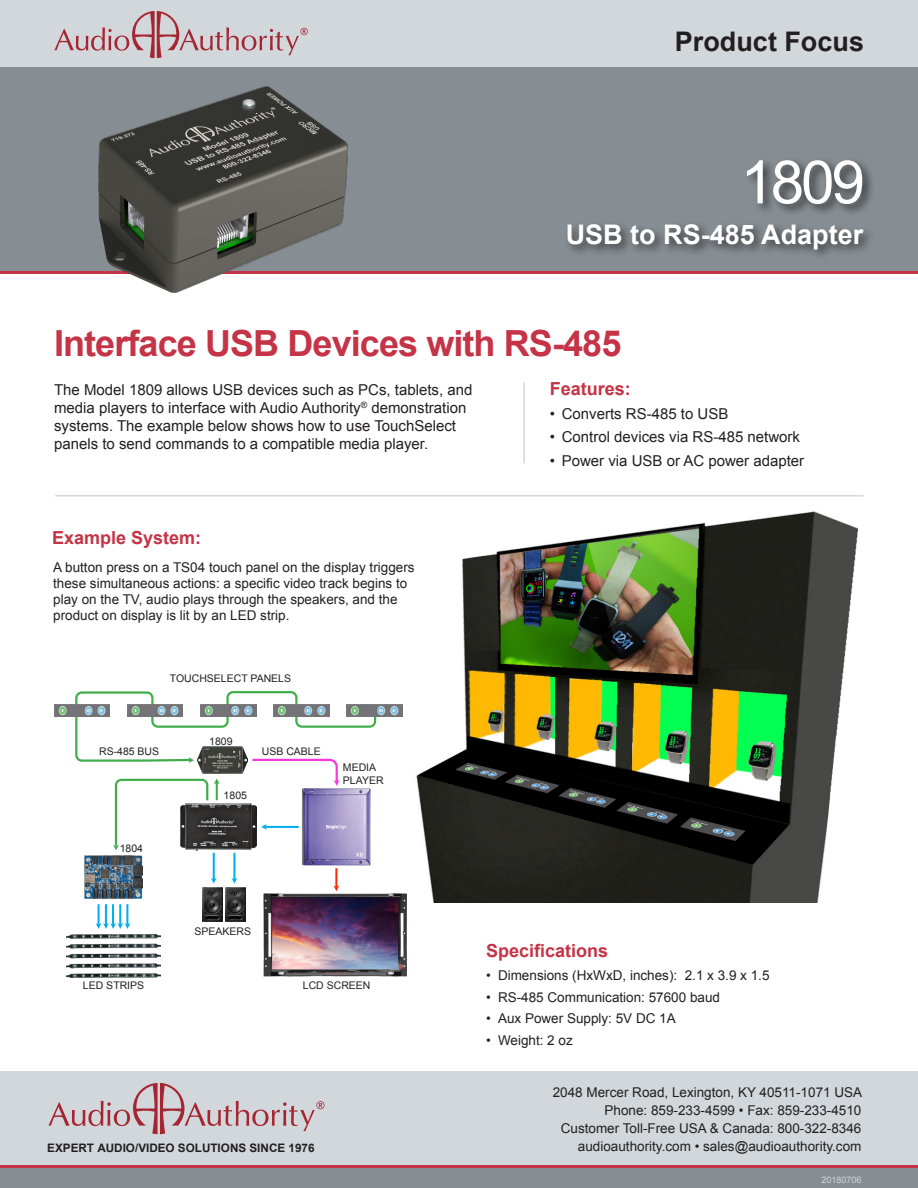
<style>
.page{position:relative;width:918px;height:1188px;background:#fff}
.page>*{position:absolute;margin:0;border:0;box-sizing:border-box;transform-origin:0 0}
.t1{font:60px "Arial";color:#fff}
.Head_1_red{font:700 36px "Arial";letter-spacing:-.025em;color:#c53346}
.t2{font:700 27px "Arial";color:#fff}
.t3{font:700 27px "Arial";color:#231f20}
.Sub_2_red{font:700 18px "Arial";color:#c53346}
.body1{font:15px/18px "Arial";color:#231f20}
.Bullet_2_details{font:15px "Arial";color:#231f20}
.body1-2{font:13.5px/16.2px "Arial";color:#231f20}
.Bullet_2{font:13.5px "Arial";color:#231f20}
.t4{font:700 11.7px "Arial";color:#231f20}
.body1-3{font:10.5px/12.6px "Arial";color:#231f20}
.t5{font:9px "Arial";color:#d1d7da}
</style>
<div class="page">
<hr style="left:0;top:271px;width:918px;height:3px;background:#c53346">
<div style="left:0;top:0;width:918px;height:69px;background:#d1d7da"></div>
<div style="left:0;top:67px;width:918px;height:204px;background:#868e93"></div>
<img style="left:98px;top:87px;width:249px;height:206px">
<hr style="left:523px;top:382px;width:2px;height:81px;background:#d1d7da">
<hr style="left:55px;top:495px;width:809px;height:2px;background:#d1d7da">
<div style="left:743px;top:157px;width:132px;height:60px;background:#231f20;opacity:.75"></div>
<div style="left:565px;top:220px;width:311px;height:41px;background:#231f20;opacity:.75"></div>
<div style="left:0;top:1072px;width:918px;height:116px;background:#d1d7da"></div>
<div style="left:0;top:1166px;width:918px;height:22px;background:#868e93"></div>
<hr style="left:0;top:1165px;width:918px;height:3px;background:#c53346">
<svg style="left:54px;top:11px;width:254px;height:47px"></svg>
<svg style="left:48px;top:1083px;width:276px;height:51px"></svg>
<img style="left:399px;top:511px;width:459px;height:391px">
<img style="left:302px;top:850px;width:69px;height:16px">
<img style="left:67px;top:935px;width:93px;height:43px">
<hr style="left:98px;top:904px;width:2px;height:20px;background:#00aeef">
<hr style="left:213px;top:853px;width:2px;height:26px;background:#00aeef">
<hr style="left:105px;top:904px;width:2px;height:20px;background:#00aeef">
<hr style="left:119px;top:904px;width:2px;height:20px;background:#00aeef">
<hr style="left:233px;top:853px;width:2px;height:26px;background:#00aeef">
<svg style="left:211px;top:878px;width:6px;height:6px"></svg>
<hr style="left:112px;top:904px;width:2px;height:20px;background:#00aeef">
<hr style="left:126px;top:904px;width:2px;height:20px;background:#00aeef">
<svg style="left:232px;top:878px;width:5px;height:6px"></svg>
<svg style="left:333px;top:868px;width:6px;height:23px"></svg>
<svg style="left:96px;top:923px;width:34px;height:6px"></svg>
<img style="left:84px;top:856px;width:58px;height:42px">
<img style="left:377px;top:705px;width:25px;height:11px">
<img style="left:54px;top:705px;width:20px;height:11px">
<svg style="left:74px;top:691px;width:303px;height:159px"></svg>
<img style="left:197px;top:746px;width:51px;height:28px">
<img style="left:202px;top:887px;width:20px;height:34px">
<img style="left:225px;top:887px;width:20px;height:34px">
<img style="left:263px;top:893px;width:144px;height:84px">
<p class="t3" style="left:675px;top:24px;width:191px">Product Focus</p>
<p class="t1" style="left:740px;top:143px;width:126px">1809</p>
<p class="t2" style="left:566px;top:216px;width:299px">USB to RS-485 Adapter</p>
<p class="Head_1_red" style="left:54px;top:319px;width:569px">Interface USB Devices with RS-485</p>
<p class="body1" style="left:54px;top:381px;width:420px">The Model 1809 allows USB devices such as PCs, tablets, and media players to interface with Audio Authority<sup>®</sup> demonstration systems. The example below shows how to use TouchSelect panels to send commands to a compatible media player.</p>
<p class="Sub_2_red" style="left:550px;top:377px;width:83px">Features:</p>
<p class="Bullet_2_details" style="left:550px;top:404px;width:180px">• Converts RS-485 to USB</p>
<p class="Bullet_2_details" style="left:550px;top:427px;width:252px">• Control devices via RS-485 network</p>
<p class="Bullet_2_details" style="left:550px;top:451px;width:256px">• Power via USB or AC power adapter</p>
<p class="Sub_2_red" style="left:52px;top:526px;width:151px">Example System:</p>
<p class="body1-2" style="left:53px;top:559px;width:363px">A button press on a TS04 touch panel on the display triggers these simultaneous actions: a specific video track begins to play on the TV, audio plays through the speakers, and the product on display is lit by an LED strip.</p>
<p class="body1-3" style="left:170px;top:673px;width:123px">TOUCHSELECT PANELS</p>
<p class="body1-3" style="left:209px;top:735px;width:25px">1809</p>
<p class="body1-3" style="left:99px;top:746px;width:62px">RS-485 BUS</p>
<p class="body1-3" style="left:262px;top:746px;width:60px">USB CABLE</p>
<p class="body1-3" style="left:120px;top:842px;width:25px">1804</p>
<p class="body1-3" style="left:224px;top:789px;width:25px">1805</p>
<p class="body1-3" style="left:343px;top:761px;width:42px">MEDIA<br>PLAYER</p>
<p class="body1-3" style="left:194px;top:925px;width:58px">SPEAKERS</p>
<p class="body1-3" style="left:83px;top:979px;width:63px">LED STRIPS</p>
<p class="body1-3" style="left:303px;top:979px;width:69px">LCD SCREEN</p>
<p class="Sub_2_red" style="left:486px;top:939px;width:124px">Specifications</p>
<p class="Bullet_2" style="left:486px;top:966px;width:285px">• Dimensions (HxWxD, inches): 2.1 x 3.9 x 1.5</p>
<p class="Bullet_2" style="left:486px;top:988px;width:236px">• RS-485 Communication: 57600 baud</p>
<p class="Bullet_2" style="left:486px;top:1010px;width:191px">• Aux Power Supply: 5V DC 1A</p>
<p class="Bullet_2" style="left:486px;top:1031px;width:88px">• Weight: 2 oz</p>
<p class="body1-2" style="left:553px;top:1084px;width:311px">2048 Mercer Road, Lexington, KY 40511-1071 USA</p>
<p class="body1-2" style="left:605px;top:1102px;width:258px">Phone: 859-233-4599 • Fax: 859-233-4510</p>
<p class="body1-2" style="left:561px;top:1120px;width:302px">Customer Toll-Free USA &amp; Canada: 800-322-8346</p>
<p class="t4" style="left:47px;top:1140px;width:269px">EXPERT AUDIO/VIDEO SOLUTIONS SINCE 1976</p>
<p class="body1-2" style="left:578px;top:1138px;width:285px">audioauthority.com • sales@audioauthority.com</p>
<p class="t5" style="left:821px;top:1174px;width:42px">20180706</p>
</div>
